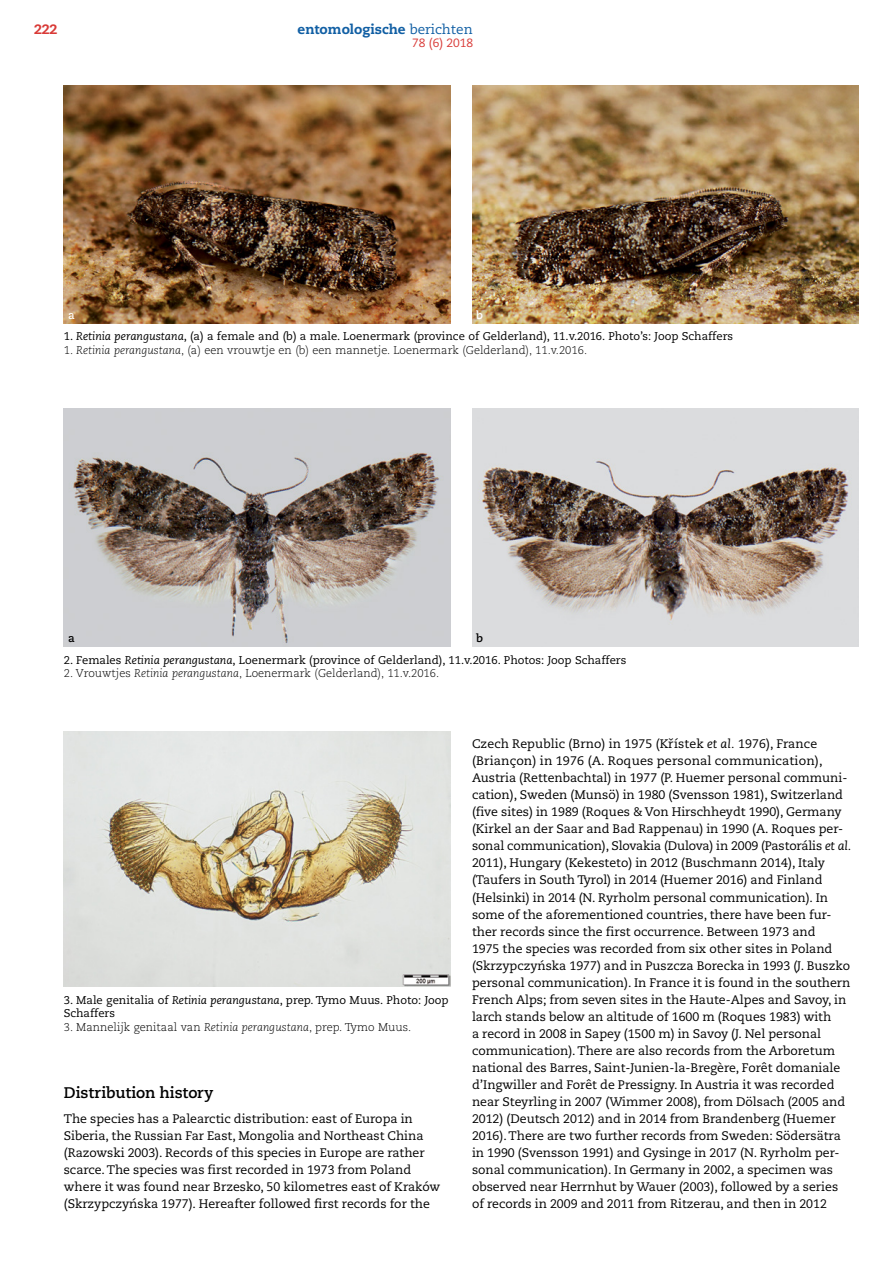
<style>
.page{position:relative;width:893px;height:1263px;background:#fff}
.page>*{position:absolute;margin:0;border:0;box-sizing:border-box;transform-origin:0 0}
.t1{font:700 15.3px "Caecilia LT Std";color:#000}
.t2{font:800 13.5px "Caecilia LT Std";color:#115fa4}
.t3{font:800 13.5px "Caecilia LT Std";color:#d93a37}
.t4{font:12.3px/17px "Caecilia LT Std";color:#000}
.t5{font:12px "Caecilia LT Std";color:#d93a37}
.t6{font:11.25px/13.5px "Caecilia LT Std";color:#000}
.t7{font:300 11.25px "Caecilia LT Std";color:#000}
.t8{font:700 11.25px "Caecilia LT Std";color:#fff}
.t9{font:700 11.25px "Caecilia LT Std";color:#000}
.s1{font-weight:400}
.s2{font-style:italic}
</style>
<div class="page">
<img style="left:64px;top:85px;width:387px;height:238px">
<img style="left:472px;top:85px;width:387px;height:238px">
<img style="left:64px;top:408px;width:387px;height:238px">
<img style="left:472px;top:408px;width:387px;height:238px">
<img style="left:64px;top:731px;width:387px;height:255px">
<p class="t3" style="left:34px;top:21px;width:25px">222</p>
<p class="t2" style="left:298px;top:21px;width:177px">entomologische <span class="s1">berichten</span></p>
<p class="t5" style="left:412px;top:36px;width:62px">78 (6) 2018</p>
<p class="t8" style="left:68px;top:308px;width:8px">a</p>
<p class="t8" style="left:476px;top:308px;width:8px">b</p>
<p class="t6" style="left:64px;top:330px;width:671px">1. <span class="s2">Retinia perangustana</span>, (a) a female and (b) a male. Loenermark (province of Gelderland), 11.v.2016. Photo’s: Joop Schaffers</p>
<p class="t7" style="left:64px;top:344px;width:525px">1. <span class="s2">Retinia perangustana</span>, (a) een vrouwtje en (b) een mannetje. Loenermark (Gelderland), 11.v.2016.</p>
<p class="t9" style="left:68px;top:631px;width:8px">a</p>
<p class="t9" style="left:476px;top:631px;width:8px">b</p>
<p class="t6" style="left:64px;top:653px;width:564px">2. Females <span class="s2">Retinia perangustana</span>, Loenermark (province of Gelderland), 11.v.2016. Photos: Joop Schaffers</p>
<p class="t7" style="left:64px;top:667px;width:377px">2. Vrouwtjes <span class="s2">Retinia perangustana</span>, Loenermark (Gelderland), 11.v.2016.</p>
<p class="t6" style="left:64px;top:993px;width:386px">3. Male genitalia of <span class="s2">Retinia perangustana</span>, prep. Tymo Muus. Photo: Joop<br>Schaffers</p>
<p class="t7" style="left:64px;top:1020px;width:349px">3. Mannelijk genitaal van <span class="s2">Retinia perangustana</span>, prep. Tymo Muus.</p>
<p class="t1" style="left:64px;top:1084px;width:151px">Distribution history</p>
<p class="t4" style="left:64px;top:1110px;width:378px">The species has a Palearctic distribution: east of Europa in Siberia, the Russian Far East, Mongolia and Northeast China (Razowski 2003). Records of this species in Europe are rather scarce. The species was first recorded in 1973 from Poland where it was found near Brzesko, 50 kilometres east of Kraków (Skrzypczy ´nska 1977). Hereafter followed first records for the</p>
<p class="t4" style="left:472px;top:736px;width:381px">Czech Republic (Brno) in 1975 (Kˇrístek <span class="s2">et al.</span> 1976), France (Briançon) in 1976 (A. Roques personal communication), Austria (Rettenbachtal) in 1977 (P. Huemer personal communi&shy;cation), Sweden (Munsö) in 1980 (Svensson 1981), Switzerland (five sites) in 1989 (Roques &amp; Von Hirschheydt 1990), Germany (Kirkel an der Saar and Bad Rappenau) in 1990 (A. Roques per&shy;sonal communication), Slovakia (Dulova) in 2009 (Pastorális <span class="s2">et al.<br></span>2011), Hungary (Kekesteto) in 2012 (Buschmann 2014), Italy (Taufers in South Tyrol) in 2014 (Huemer 2016) and Finland (Helsinki) in 2014 (N. Ryrholm personal communication). In some of the aforementioned countries, there have been fur&shy;ther records since the first occurrence. Between 1973 and<br>1975 the species was recorded from six other sites in Poland (Skrzypczy ´nska 1977) and in Puszcza Borecka in 1993 (J. Buszko personal communication). In France it is found in the southern French Alps; from seven sites in the Haute-Alpes and Savoy, in larch stands below an altitude of 1600 m (Roques 1983) with<br>a record in 2008 in Sapey (1500 m) in Savoy (J. Nel personal communication). There are also records from the Arboretum national des Barres, Saint-Junien-la-Bregère, Forêt domaniale d’Ingwiller and Forêt de Pressigny. In Austria it was recorded near Steyrling in 2007 (Wimmer 2008), from Dölsach (2005 and 2012) (Deutsch 2012) and in 2014 from Brandenberg (Huemer 2016). There are two further records from Sweden: Södersätra in 1990 (Svensson 1991) and Gysinge in 2017 (N. Ryrholm per&shy;sonal communication). In Germany in 2002, a specimen was observed near Herrnhut by Wauer (2003), followed by a series of records in 2009 and 2011 from Ritzerau, and then in 2012</p>
</div>
